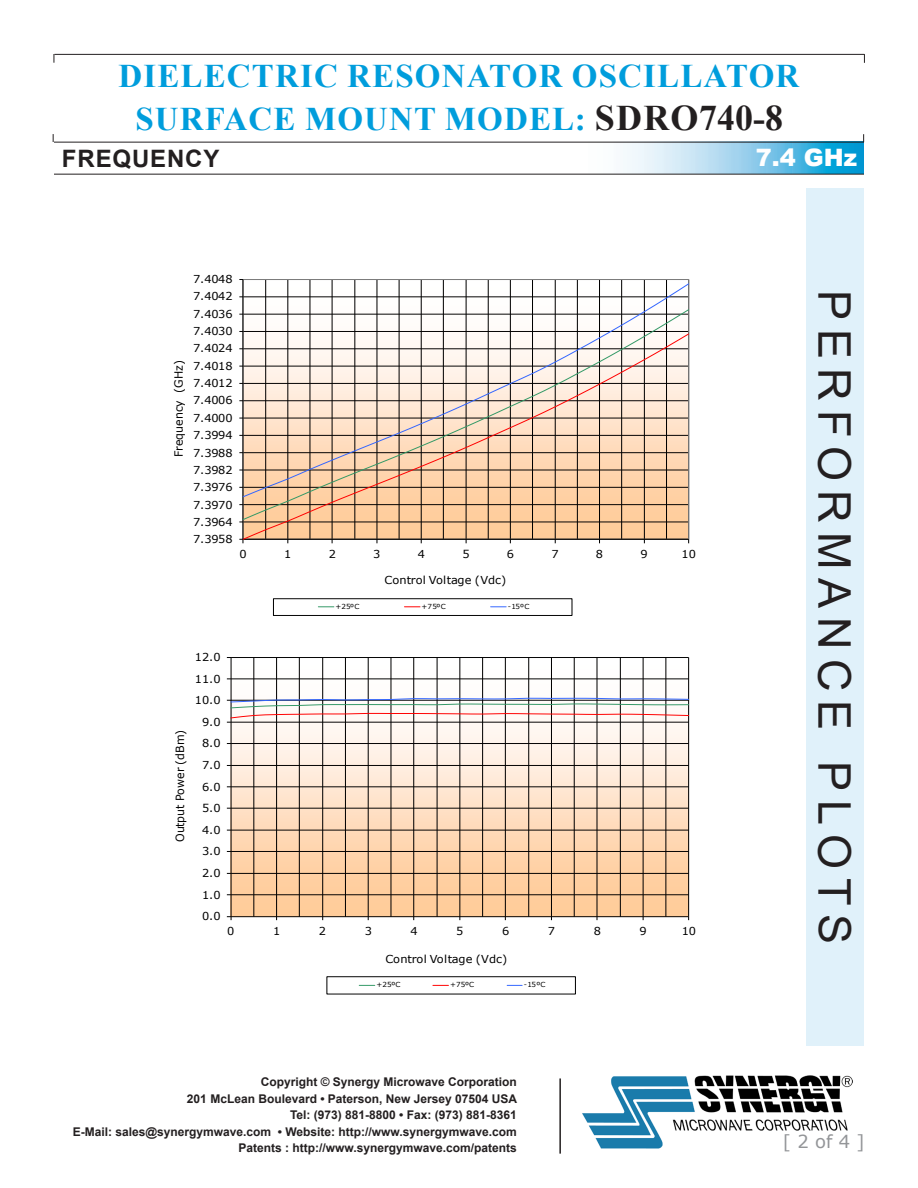
<style>
.page{position:relative;width:918px;height:1188px;background:#fff}
.page>*{position:absolute;margin:0;border:0;box-sizing:border-box;transform-origin:0 0}
.t1{font:45px "Arial";letter-spacing:.2em;color:#231f20}
.t2{font:700 33px/43.2px "Times New Roman";letter-spacing:.035em;color:#009ddc;text-align:center}
.t3{font:700 24px "Arial";letter-spacing:.035em;color:#231f20}
.t4{font:900 24px "Arial";color:#fff}
.t5{font:18px "Verdana";color:#939598}
.t6{font:700 12px/16.5px "Arial";color:#231f20;text-align:right}
.t7{font:11.4px "Verdana";color:#000;scale:.96 1}
.t8{font:10.95px "Verdana";letter-spacing:-.005em;color:#000;scale:1.04 1}
.t9{font:6.9px "Verdana";letter-spacing:.03em;color:#000;scale:1.04 1}
.s1{font-size:36px;color:#231f20}
</style>
<div class="page">
<svg style="left:575px;top:143px;width:289px;height:31px"></svg>
<hr style="left:54px;top:174px;width:810px;height:1px;background:#231f20">
<hr style="left:54px;top:54px;width:810px;height:1px;background:#231f20">
<hr style="left:54px;top:142px;width:810px;height:1px;background:#231f20">
<img style="left:582px;top:1075px;width:271px;height:74px">
<hr style="left:559px;top:1078px;width:2px;height:76px;background:#231f20">
<div style="left:806px;top:188px;width:58px;height:858px;background:#e0f1fa"></div>
<hr style="left:265px;top:280px;width:1px;height:259px;background:#000">
<hr style="left:310px;top:280px;width:1px;height:259px;background:#000">
<hr style="left:355px;top:280px;width:1px;height:259px;background:#000">
<hr style="left:399px;top:280px;width:1px;height:259px;background:#000">
<hr style="left:443px;top:280px;width:1px;height:259px;background:#000">
<hr style="left:488px;top:280px;width:1px;height:259px;background:#000">
<hr style="left:532px;top:280px;width:1px;height:259px;background:#000">
<hr style="left:577px;top:280px;width:1px;height:259px;background:#000">
<hr style="left:621px;top:280px;width:1px;height:259px;background:#000">
<hr style="left:666px;top:280px;width:1px;height:259px;background:#000">
<hr style="left:288px;top:280px;width:1px;height:259px;background:#000">
<hr style="left:332px;top:280px;width:1px;height:259px;background:#000">
<hr style="left:377px;top:280px;width:1px;height:259px;background:#000">
<hr style="left:421px;top:280px;width:1px;height:259px;background:#000">
<hr style="left:466px;top:280px;width:1px;height:259px;background:#000">
<hr style="left:510px;top:280px;width:1px;height:259px;background:#000">
<hr style="left:555px;top:280px;width:1px;height:259px;background:#000">
<hr style="left:599px;top:280px;width:1px;height:259px;background:#000">
<hr style="left:644px;top:280px;width:1px;height:259px;background:#000">
<hr style="left:243px;top:280px;width:1px;height:259px;background:#000">
<svg style="left:243px;top:498px;width:446px;height:42px;background:#dfb389"></svg>
<svg style="left:243px;top:283px;width:446px;height:215px"></svg>
<div style="left:273px;top:598px;width:299px;height:18px;border:1px solid #000"></div>
<svg style="left:318px;top:607px;width:16px;height:1px"></svg>
<svg style="left:404px;top:607px;width:16px;height:1px"></svg>
<svg style="left:491px;top:607px;width:15px;height:1px"></svg>
<svg style="left:232px;top:658px;width:456px;height:258px"></svg>
<hr style="left:231px;top:894px;width:458px;height:1px;background:#000">
<hr style="left:231px;top:873px;width:458px;height:1px;background:#000">
<hr style="left:231px;top:851px;width:458px;height:1px;background:#000">
<hr style="left:231px;top:830px;width:458px;height:1px;background:#000">
<hr style="left:231px;top:808px;width:458px;height:1px;background:#000">
<hr style="left:231px;top:787px;width:458px;height:1px;background:#000">
<hr style="left:231px;top:765px;width:458px;height:1px;background:#000">
<hr style="left:231px;top:743px;width:458px;height:1px;background:#000">
<hr style="left:231px;top:679px;width:458px;height:1px;background:#000">
<hr style="left:231px;top:657px;width:458px;height:1px;background:#000">
<hr style="left:254px;top:658px;width:1px;height:259px;background:#000">
<hr style="left:299px;top:658px;width:1px;height:259px;background:#000">
<hr style="left:345px;top:658px;width:1px;height:259px;background:#000">
<hr style="left:391px;top:658px;width:1px;height:259px;background:#000">
<hr style="left:437px;top:658px;width:1px;height:259px;background:#000">
<hr style="left:482px;top:658px;width:1px;height:259px;background:#000">
<hr style="left:528px;top:658px;width:1px;height:259px;background:#000">
<hr style="left:574px;top:658px;width:1px;height:259px;background:#000">
<hr style="left:620px;top:658px;width:1px;height:259px;background:#000">
<hr style="left:666px;top:658px;width:1px;height:259px;background:#000">
<hr style="left:276px;top:658px;width:1px;height:259px;background:#000">
<hr style="left:322px;top:658px;width:1px;height:259px;background:#000">
<hr style="left:368px;top:658px;width:1px;height:259px;background:#000">
<hr style="left:413px;top:658px;width:1px;height:259px;background:#000">
<hr style="left:460px;top:658px;width:1px;height:259px;background:#000">
<hr style="left:505px;top:658px;width:1px;height:259px;background:#000">
<hr style="left:551px;top:658px;width:1px;height:259px;background:#000">
<hr style="left:597px;top:658px;width:1px;height:259px;background:#000">
<hr style="left:643px;top:658px;width:1px;height:259px;background:#000">
<hr style="left:688px;top:658px;width:1px;height:259px;background:#000">
<hr style="left:231px;top:658px;width:1px;height:259px;background:#000">
<hr style="left:231px;top:916px;width:458px;height:1px;background:#000">
<svg style="left:227px;top:916px;width:5px;height:4px"></svg>
<svg style="left:227px;top:698px;width:462px;height:25px"></svg>
<div style="left:327px;top:976px;width:249px;height:18px;border:1px solid #000"></div>
<svg style="left:359px;top:985px;width:16px;height:1px"></svg>
<svg style="left:433px;top:985px;width:15px;height:1px"></svg>
<svg style="left:507px;top:985px;width:15px;height:1px"></svg>
<h2 class="t2" style="left:118px;top:54px;width:682px">DIELECTRIC RESONATOR OSCILLATOR<br>SURFACE MOUNT MODEL: <span class="s1">SDRO740-8</span></h2>
<h3 class="t3" style="left:62px;top:141px;width:159px">FREQUENCY</h3>
<h3 class="t4" style="left:756px;top:140px;width:103px">7.4 GHz</h3>
<p class="t8" style="left:193px;top:272px;width:40px">7.4048</p>
<p class="t8" style="left:193px;top:289px;width:40px">7.4042</p>
<p class="t8" style="left:193px;top:306px;width:40px">7.4036</p>
<p class="t8" style="left:193px;top:324px;width:40px">7.4030</p>
<p class="t7" style="left:171px;top:457px;width:102px;rotate:-90deg">Frequency (GHz)</p>
<p class="t8" style="left:193px;top:341px;width:40px">7.4024</p>
<p class="t8" style="left:193px;top:358px;width:40px">7.4018</p>
<p class="t8" style="left:193px;top:376px;width:40px">7.4012</p>
<p class="t8" style="left:193px;top:393px;width:40px">7.4006</p>
<p class="t8" style="left:193px;top:410px;width:40px">7.4000</p>
<p class="t8" style="left:193px;top:428px;width:40px">7.3994</p>
<p class="t8" style="left:193px;top:445px;width:40px">7.3988</p>
<p class="t8" style="left:193px;top:462px;width:40px">7.3982</p>
<p class="t8" style="left:193px;top:480px;width:40px">7.3976</p>
<p class="t8" style="left:193px;top:497px;width:40px">7.3970</p>
<p class="t8" style="left:193px;top:514px;width:40px">7.3964</p>
<p class="t8" style="left:193px;top:532px;width:40px">7.3958</p>
<p class="t8" style="left:240px;top:546px;width:8px">0</p>
<p class="t8" style="left:284px;top:546px;width:8px">1</p>
<p class="t8" style="left:329px;top:546px;width:8px">2</p>
<p class="t8" style="left:373px;top:546px;width:8px">3</p>
<p class="t8" style="left:418px;top:546px;width:8px">4</p>
<p class="t8" style="left:462px;top:546px;width:8px">5</p>
<p class="t8" style="left:507px;top:546px;width:8px">6</p>
<p class="t8" style="left:551px;top:546px;width:8px">7</p>
<p class="t8" style="left:596px;top:546px;width:8px">8</p>
<p class="t8" style="left:641px;top:546px;width:8px">9</p>
<p class="t8" style="left:682px;top:546px;width:15px">10</p>
<p class="t8" style="left:385px;top:572px;width:119px">Control Voltage (Vdc)</p>
<p class="t9" style="left:335px;top:602px;width:25px">+25ºC</p>
<p class="t9" style="left:422px;top:602px;width:25px">+75ºC</p>
<p class="t9" style="left:508px;top:602px;width:22px">-15ºC</p>
<p class="t7" style="left:172px;top:842px;width:119px;rotate:-90deg">Output Power (dBm)</p>
<p class="t8" style="left:195px;top:650px;width:26px">12.0</p>
<p class="t8" style="left:195px;top:671px;width:26px">11.0</p>
<p class="t8" style="left:195px;top:693px;width:26px">10.0</p>
<p class="t8" style="left:202px;top:714px;width:19px">9.0</p>
<p class="t8" style="left:202px;top:736px;width:19px">8.0</p>
<p class="t8" style="left:202px;top:758px;width:19px">7.0</p>
<p class="t8" style="left:202px;top:779px;width:19px">6.0</p>
<p class="t8" style="left:202px;top:801px;width:19px">5.0</p>
<p class="t8" style="left:202px;top:822px;width:19px">4.0</p>
<p class="t8" style="left:202px;top:844px;width:19px">3.0</p>
<p class="t8" style="left:202px;top:866px;width:19px">2.0</p>
<p class="t8" style="left:202px;top:887px;width:19px">1.0</p>
<p class="t8" style="left:202px;top:909px;width:19px">0.0</p>
<p class="t8" style="left:227px;top:923px;width:8px">0</p>
<p class="t8" style="left:273px;top:923px;width:8px">1</p>
<p class="t8" style="left:319px;top:923px;width:8px">2</p>
<p class="t8" style="left:365px;top:923px;width:8px">3</p>
<p class="t8" style="left:410px;top:923px;width:8px">4</p>
<p class="t8" style="left:456px;top:923px;width:8px">5</p>
<p class="t8" style="left:502px;top:923px;width:8px">6</p>
<p class="t8" style="left:548px;top:923px;width:8px">7</p>
<p class="t8" style="left:594px;top:923px;width:8px">8</p>
<p class="t8" style="left:639px;top:923px;width:8px">9</p>
<p class="t8" style="left:682px;top:923px;width:15px">10</p>
<p class="t8" style="left:385px;top:951px;width:119px">Control Voltage (Vdc)</p>
<p class="t9" style="left:376px;top:980px;width:25px">+25ºC</p>
<p class="t9" style="left:450px;top:980px;width:25px">+75ºC</p>
<p class="t9" style="left:524px;top:980px;width:22px">-15ºC</p>
<p class="t6" style="left:73px;top:1074px;width:446px">Copyright © Synergy Microwave Corporation<br>201 McLean Boulevard • Paterson, New Jersey 07504 USA<br>Tel: (973) 881-8800 • Fax: (973) 881-8361<br>E-Mail: sales@synergymwave.com • Website: http://www.synergymwave.com Patents : http://www.synergymwave.com/patents</p>
<h1 class="t1" style="left:865px;top:290px;width:656px;rotate:90deg">PERFORMANCE PLOTS</h1>
<h3 class="t5" style="left:783px;top:1129px;width:83px">[ 2 of 4 ]</h3>
</div>
